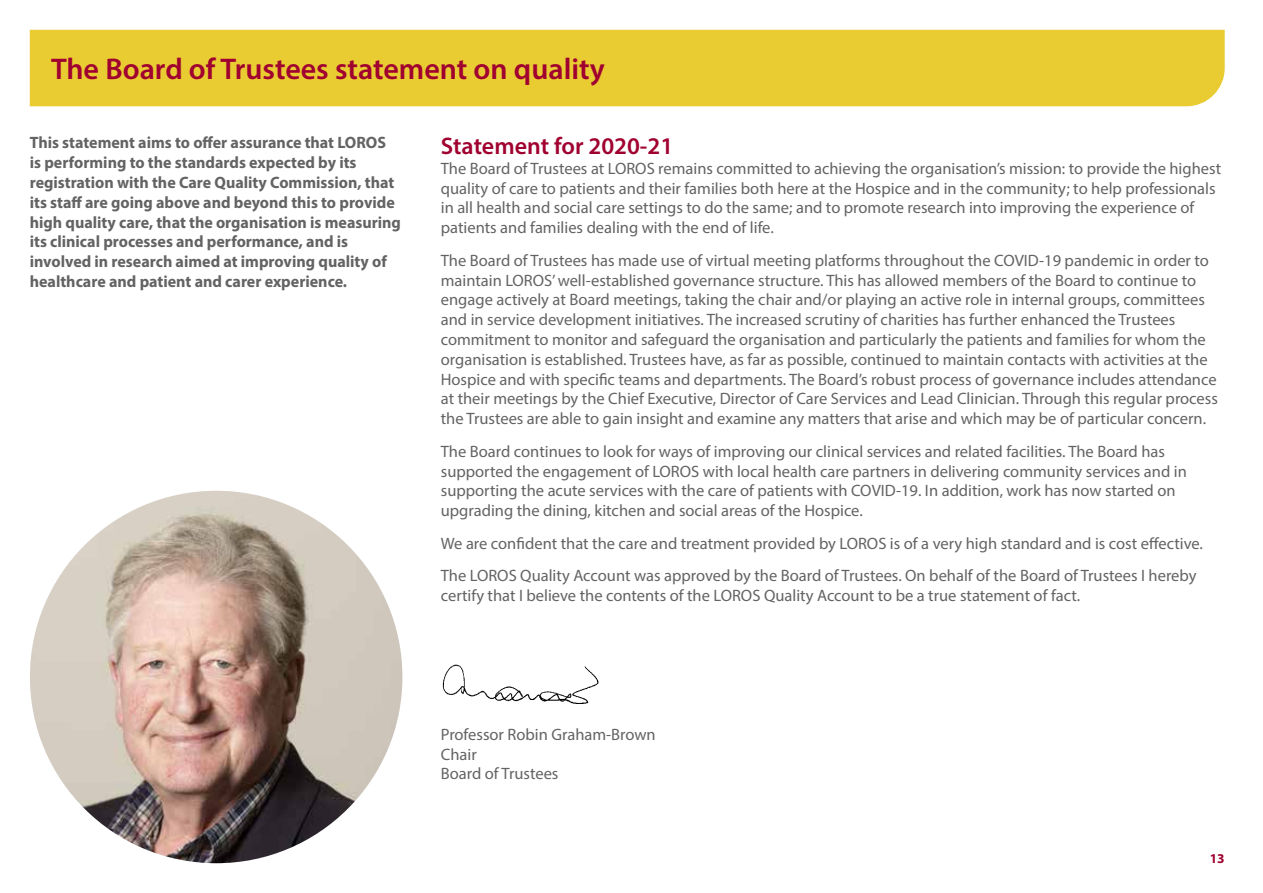
<style>
.page{position:relative;width:1263px;height:893px;background:#fff}
.page>*{position:absolute;margin:0;border:0;box-sizing:border-box;transform-origin:0 0}
.t1{font:600 30px "Myriad Pro";color:#a0002f}
.t2{font:600 24px "Myriad Pro";color:#a0002f}
.t3{font:16.5px/19.8px "Myriad Pro";color:#636363}
.t4{font:700 16.5px/19.8px "Myriad Pro";color:#636363}
.t5{font:700 13.5px "Myriad Pro";color:#a0002f}
</style>
<div class="page">
<div style="left:30px;top:30px;width:1195px;height:76px;background:#e9cb32"></div>
<img style="left:30px;top:491px;width:372px;height:372px;border-radius:186px">
<img style="left:442px;top:664px;width:157px;height:40px">
<h1 class="t1" style="left:51px;top:50px;width:555px">The Board of Trustees statement on quality</h1>
<p class="t4" style="left:30px;top:132px;width:373px">This statement aims to offer assurance that LOROS is performing to the standards expected by its registration with the Care Quality Commission, that its staff are going above and beyond this to provide high quality care, that the organisation is measuring its clinical processes and performance, and is involved in research aimed at improving quality of healthcare and patient and carer experience.</p>
<h2 class="t2" style="left:441px;top:131px;width:234px">Statement for 2020-21</h2>
<p class="t3" style="left:441px;top:158px;width:782px">The Board of Trustees at LOROS remains committed to achieving the organisation’s mission: to provide the highest quality of care to patients and their families both here at the Hospice and in the community; to help professionals in all health and social care settings to do the same; and to promote research into improving the experience of patients and families dealing with the end of life.</p>
<p class="t3" style="left:441px;top:250px;width:778px">The Board of Trustees has made use of virtual meeting platforms throughout the COVID-19 pandemic in order to maintain LOROS’ well-established governance structure. This has allowed members of the Board to continue to engage actively at Board meetings, taking the chair and/or playing an active role in internal groups, committees and in service development initiatives. The increased scrutiny of charities has further enhanced the Trustees commitment to monitor and safeguard the organisation and particularly the patients and families for whom the organisation is established. Trustees have, as far as possible, continued to maintain contacts with activities at the Hospice and with specific teams and departments. The Board’s robust process of governance includes attendance at their meetings by the Chief Executive, Director of Care Services and Lead Clinician. Through this regular process the Trustees are able to gain insight and examine any matters that arise and which may be of particular concern.</p>
<p class="t3" style="left:441px;top:441px;width:747px">The Board continues to look for ways of improving our clinical services and related facilities. The Board has supported the engagement of LOROS with local health care partners in delivering community services and in supporting the acute services with the care of patients with COVID-19. In addition, work has now started on upgrading the dining, kitchen and social areas of the Hospice.</p>
<p class="t3" style="left:441px;top:527px;width:763px;line-height:32.5px">We are confident that the care and treatment provided by LOROS is of a very high standard and is cost effective.<br>The LOROS Quality Account was approved by the Board of Trustees. On behalf of the Board of Trustees I hereby</p>
<p class="t3" style="left:441px;top:585px;width:641px">certify that I believe the contents of the LOROS Quality Account to be a true statement of fact.</p>
<p class="t3" style="left:441px;top:724px;width:216px">Professor Robin Graham-Brown<br>Chair<br>Board of Trustees</p>
<p class="t5" style="left:1210px;top:850px;width:16px">13</p>
</div>
